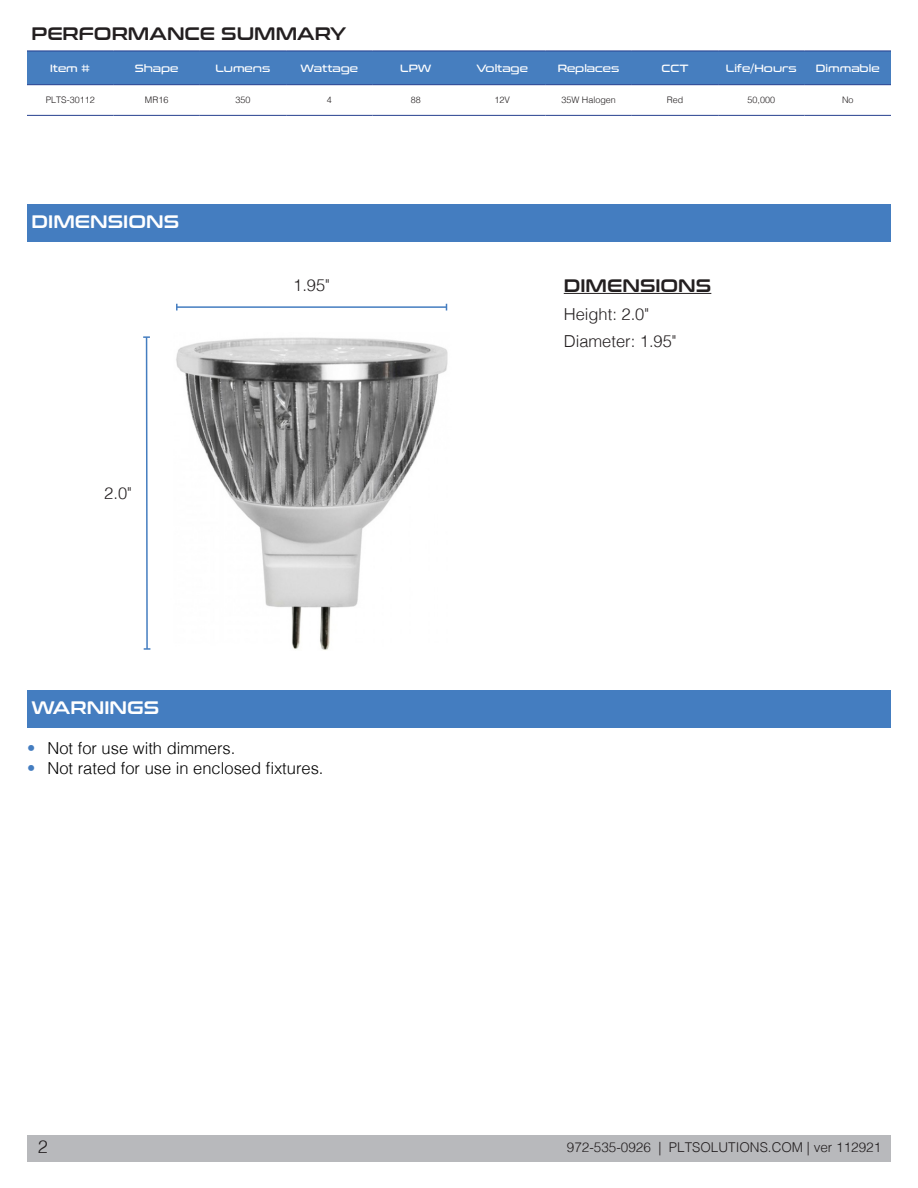
<style>
.page{position:relative;width:918px;height:1188px;background:#fff}
.page>*{position:absolute;margin:0;border:0;box-sizing:border-box;transform-origin:0 0}
.t1{font:18px "Conthrax Sb";color:#231f20}
.t2{font:18px "Conthrax Sb";color:#fff}
.t3{font:300 18px "Helvetica";color:#231f20}
.t4{font:300 16.5px "Helvetica";color:#000}
.PLT_Body{font:300 16.5px "Helvetica";color:#231f20}
.t5{font:300 13.5px "Helvetica";color:#231f20}
.t6{font:10.5px "Conthrax Rg";color:#fff}
.Paragraph_Style_1{font:300 9px "Helvetica";color:#231f20}
.s1{color:#447dc0}
</style>
<div class="page">
<div style="left:27px;top:1135px;width:864px;height:27px;background:#b8b9bc"></div>
<div style="left:27px;top:204px;width:864px;height:37px;background:#447dc0"></div>
<div style="left:27px;top:52px;width:864px;height:32px;background:#467ebf"></div>
<hr style="left:27px;top:115px;width:86px;height:1px;background:#253f8e">
<hr style="left:113px;top:115px;width:87px;height:1px;background:#253f8e">
<hr style="left:200px;top:115px;width:86px;height:1px;background:#253f8e">
<hr style="left:286px;top:115px;width:87px;height:1px;background:#253f8e">
<hr style="left:373px;top:115px;width:86px;height:1px;background:#253f8e">
<hr style="left:459px;top:115px;width:86px;height:1px;background:#253f8e">
<hr style="left:545px;top:115px;width:87px;height:1px;background:#253f8e">
<hr style="left:632px;top:115px;width:86px;height:1px;background:#253f8e">
<hr style="left:718px;top:115px;width:87px;height:1px;background:#253f8e">
<hr style="left:805px;top:115px;width:86px;height:1px;background:#253f8e">
<hr style="left:27px;top:51px;width:86px;height:1px;background:#253f8e">
<hr style="left:113px;top:51px;width:87px;height:1px;background:#253f8e">
<hr style="left:200px;top:51px;width:86px;height:1px;background:#253f8e">
<hr style="left:286px;top:51px;width:87px;height:1px;background:#253f8e">
<hr style="left:373px;top:51px;width:86px;height:1px;background:#253f8e">
<hr style="left:459px;top:51px;width:86px;height:1px;background:#253f8e">
<hr style="left:545px;top:51px;width:87px;height:1px;background:#253f8e">
<hr style="left:632px;top:51px;width:86px;height:1px;background:#253f8e">
<hr style="left:718px;top:51px;width:87px;height:1px;background:#253f8e">
<hr style="left:805px;top:51px;width:86px;height:1px;background:#253f8e">
<hr style="left:27px;top:84px;width:86px;height:1px;background:#253f8e">
<hr style="left:113px;top:84px;width:87px;height:1px;background:#253f8e">
<hr style="left:200px;top:84px;width:86px;height:1px;background:#253f8e">
<hr style="left:286px;top:84px;width:87px;height:1px;background:#253f8e">
<hr style="left:373px;top:84px;width:86px;height:1px;background:#253f8e">
<hr style="left:459px;top:84px;width:86px;height:1px;background:#253f8e">
<hr style="left:545px;top:84px;width:87px;height:1px;background:#253f8e">
<hr style="left:632px;top:84px;width:86px;height:1px;background:#253f8e">
<hr style="left:718px;top:84px;width:87px;height:1px;background:#253f8e">
<hr style="left:805px;top:84px;width:86px;height:1px;background:#253f8e">
<div style="left:27px;top:690px;width:864px;height:37px;background:#447dc0"></div>
<hr style="left:564px;top:293px;width:147px;height:1px;background:#231f20">
<img style="left:176px;top:337px;width:272px;height:313px">
<svg style="left:143px;top:336px;width:7px;height:314px"></svg>
<hr style="left:177px;top:306px;width:270px;height:2px;background:#447dc0">
<svg style="left:176px;top:304px;width:2px;height:6px"></svg>
<p class="t1" style="left:32px;top:20px;width:316px">PERFORMANCE SUMMARY</p>
<p class="t6" style="left:50px;top:60px;width:42px">Item #</p>
<p class="t6" style="left:135px;top:60px;width:45px">Shape</p>
<p class="t6" style="left:216px;top:60px;width:56px">Lumens</p>
<p class="t6" style="left:301px;top:60px;width:59px">Wattage</p>
<p class="t6" style="left:400px;top:60px;width:32px">LPW</p>
<p class="t6" style="left:476px;top:60px;width:53px">Voltage</p>
<p class="t6" style="left:558px;top:60px;width:63px">Replaces</p>
<p class="t6" style="left:662px;top:60px;width:28px">CCT</p>
<p class="t6" style="left:726px;top:60px;width:72px">Life/Hours</p>
<p class="t6" style="left:816px;top:60px;width:65px">Dimmable</p>
<p class="Paragraph_Style_1" style="left:46px;top:92px;width:51px">PLTS-30112</p>
<p class="Paragraph_Style_1" style="left:145px;top:92px;width:25px">MR16</p>
<p class="Paragraph_Style_1" style="left:235px;top:92px;width:17px">350</p>
<p class="Paragraph_Style_1" style="left:327px;top:92px;width:7px">4</p>
<p class="Paragraph_Style_1" style="left:411px;top:92px;width:12px">88</p>
<p class="Paragraph_Style_1" style="left:494px;top:92px;width:17px">12V</p>
<p class="Paragraph_Style_1" style="left:561px;top:92px;width:56px">35W Halogen</p>
<p class="Paragraph_Style_1" style="left:667px;top:92px;width:18px">Red</p>
<p class="Paragraph_Style_1" style="left:748px;top:92px;width:29px">50,000</p>
<p class="Paragraph_Style_1" style="left:842px;top:92px;width:13px">No</p>
<p class="t2" style="left:32px;top:207px;width:149px">DIMENSIONS</p>
<p class="PLT_Body" style="left:104px;top:479px;width:29px">2.0"</p>
<p class="PLT_Body" style="left:293px;top:271px;width:38px">1.95"</p>
<p class="t2" style="left:32px;top:694px;width:129px">WARNINGS</p>
<p class="t4" style="left:27px;top:735px;width:210px"><span class="s1">•</span> Not for use with dimmers.</p>
<p class="t4" style="left:27px;top:754px;width:298px"><span class="s1">•</span> Not rated for use in enclosed fixtures.</p>
<p class="t3" style="left:38px;top:1132px;width:12px">2</p>
<p class="t1" style="left:564px;top:272px;width:149px">DIMENSIONS</p>
<p class="PLT_Body" style="left:564px;top:301px;width:87px">Height: 2.0"</p>
<p class="PLT_Body" style="left:564px;top:328px;width:114px">Diameter: 1.95"</p>
<p class="t5" style="left:567px;top:1136px;width:316px">972-535-0926 | PLTSOLUTIONS.COM | ver 112921</p>
</div>
